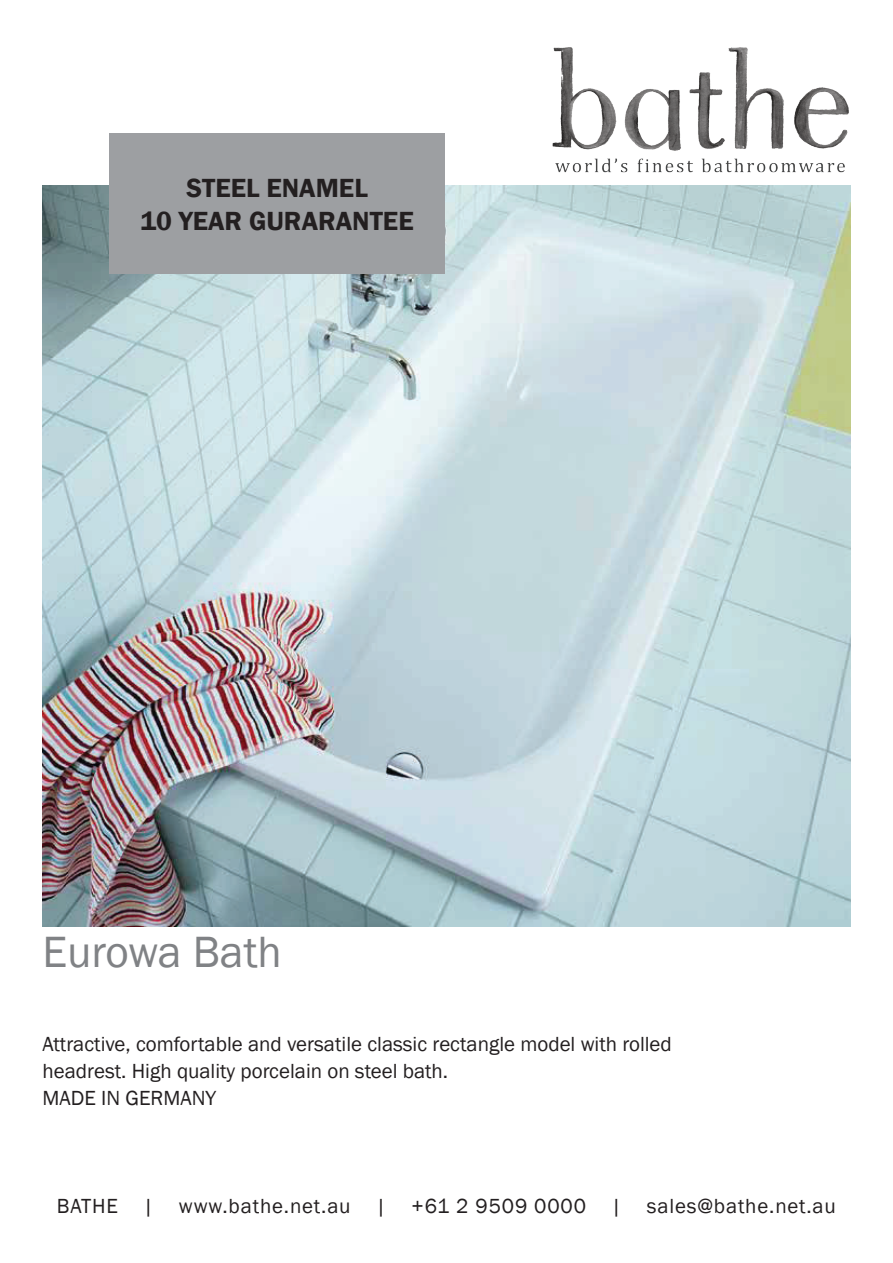
<style>
.page{position:relative;width:893px;height:1263px;background:#fff}
.page>*{position:absolute;margin:0;border:0;box-sizing:border-box;transform-origin:0 0}
.t1{font:45px "Franklin Gothic";color:#808285}
.t2{font:600 27px/32.4px "Franklin Gothic";color:#231f20;text-align:center}
.t3{font:21px/27px "Franklin Gothic";color:#231f20}
.t4{font:21px "Franklin Gothic";letter-spacing:.04em;color:#231f20}
</style>
<div class="page">
<img style="left:552px;top:47px;width:297px;height:126px">
<img style="left:43px;top:185px;width:807px;height:742px">
<div style="left:109px;top:134px;width:336px;height:140px;background:#9d9fa2"></div>
<p class="t2" style="left:141px;top:172px;width:275px">STEEL ENAMEL<br>10 YEAR GURARANTEE</p>
<h1 class="t1" style="left:43px;top:924px;width:241px">Eurowa Bath</h1>
<p class="t3" style="left:43px;top:1031px;width:631px">Attractive, comfortable and versatile classic rectangle model with rolled headrest. High quality porcelain on steel bath.<br>MADE IN GERMANY</p>
<p class="t4" style="left:57px;top:1193px;width:780px">BATHE | www.bathe.net.au | +61 2 9509 0000 | sales@bathe.net.au</p>
</div>
